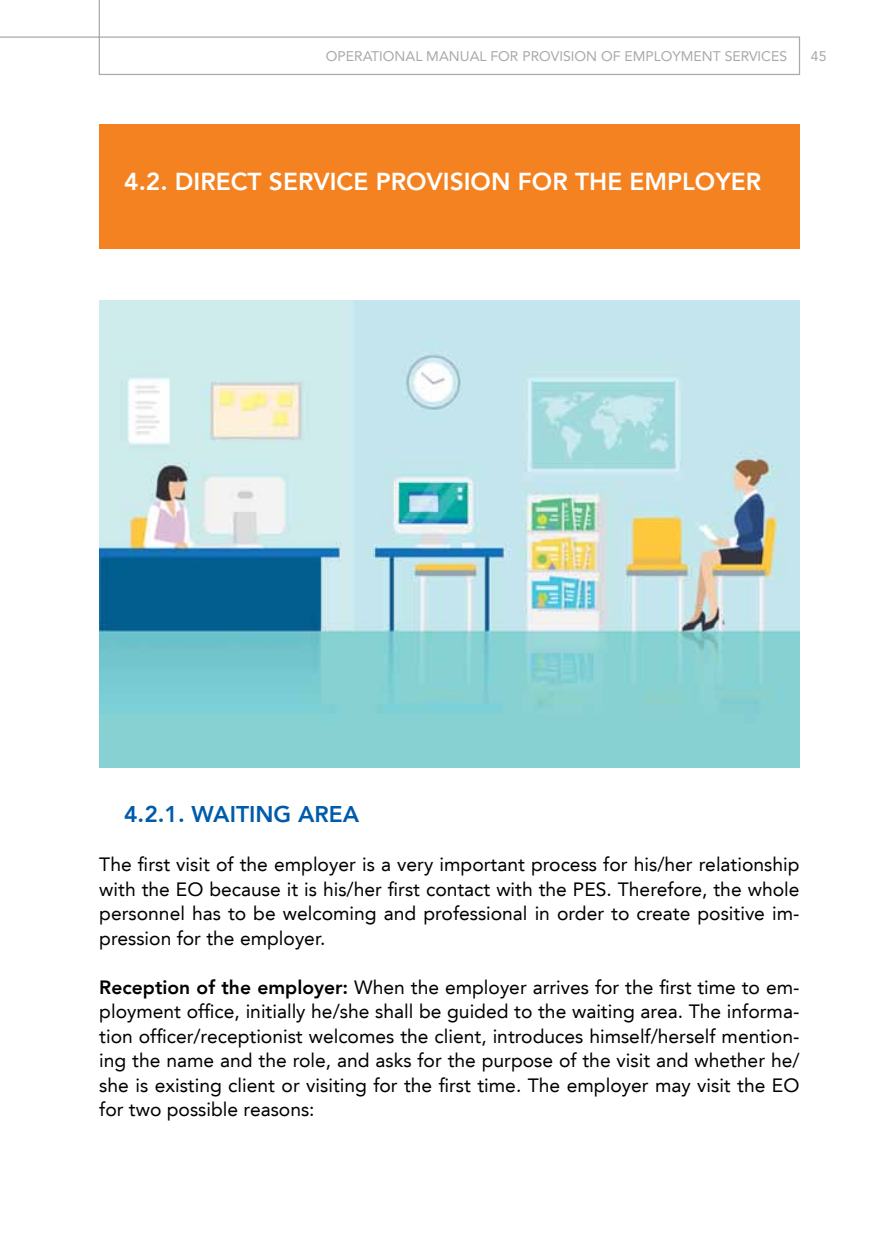
<style>
.page{position:relative;width:874px;height:1241px;background:#fff}
.page>*{position:absolute;margin:0;border:0;box-sizing:border-box;transform-origin:0 0}
.t1{font:800 24.5px "Avenir LT";color:#fff}
.t2{font:800 22.75px "Avenir LT";color:#005baa}
.t3{font:19.25px/24.5px "Avenir LT";color:#000;text-align:justify}
.t4{font:14px "Avenir LT";color:#a7a9ac}
.s1{font-weight:800}
</style>
<div class="page">
<svg style="left:0;top:0;width:800px;height:75px"></svg>
<div style="left:99px;top:124px;width:700px;height:124px;background:#f58220"></div>
<img style="left:99px;top:300px;width:700px;height:467px">
<p class="t4" style="left:325px;top:48px;width:462px">OPERATIONAL MANUAL FOR PROVISION OF EMPLOYMENT SERVICES</p>
<p class="t4" style="left:810px;top:48px;width:17px">45</p>
<p class="t1" style="left:124px;top:167px;width:638px">4.2. DI RECT SERVICE PROVISION FOR THE EM PLOYER</p>
<p class="t2" style="left:124px;top:800px;width:236px">4.2.1. WAITING AREA</p>
<p class="t3" style="left:99px;top:852px;width:701px">The first visit of the employer is a very important process for his/her relationship with the EO because it is his/her first contact with the PES. Therefore, the whole personnel has to be welcoming and professional in order to create positive im&shy;pression for the employer.</p>
<p class="t3" style="left:99px;top:974px;width:701px"><span class="s1">RECEPTION OF THE EMPLOYER:</span> When the employer arrives for the first time to em&shy;ployment office, initially he/she shall be guided to the waiting area. The informa&shy;tion officer/receptionist welcomes the client, introduces himself/herself mention&shy;ing the name and the role, and asks for the purpose of the visit and whether he/ she is existing client or visiting for the first time. The employer may visit the EO for two possible reasons:</p>
</div>
